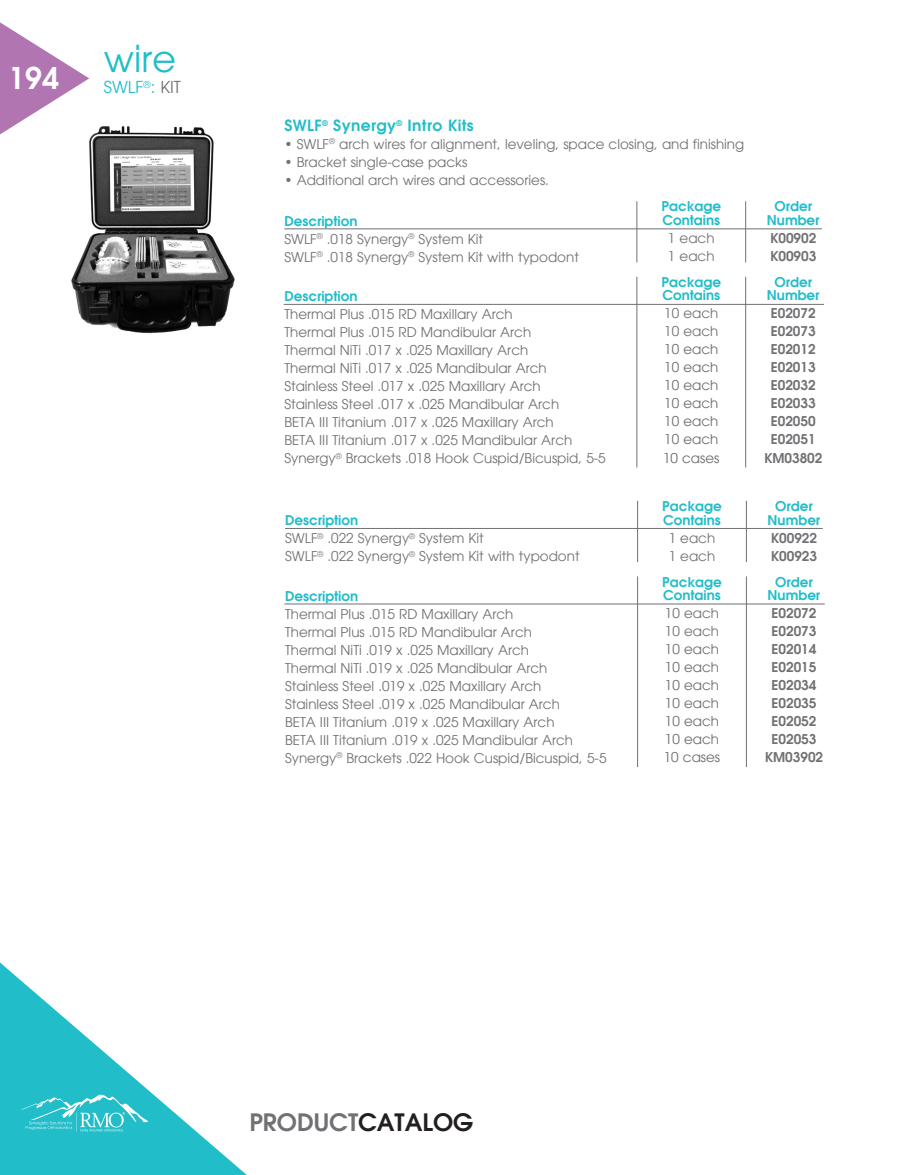
<style>
.page{position:relative;width:905px;height:1175px;background:#fff}
.page>*{position:absolute;margin:0;border:0;box-sizing:border-box;transform-origin:0 0}
.t1{font:36.3px "Avant Garde";color:#21bdc9}
.t2{font:600 30px "Avant Garde";color:#fff}
.t3{font:600 24px "Avant Garde";color:#717074}
.corner_subtext{font:16.5px "Avant Garde";color:#21bdc9}
.product_headers{font:600 15.45px "Avant Garde";letter-spacing:.025em;color:#21bdc9}
.bullet_1{font:13.5px "Avant Garde";color:#717074}
.order__-pkg_cont_lin{font:600 13.5px/13.5px "Avant Garde";color:#21bdc9}
.order__-pkg_cont_lin-2{font:600 13.5px "Avant Garde";color:#717074}
.order__-pkg_cont_lin-3{font:13.5px "Avant Garde";color:#6c6d70}
.s1{color:#717074}
.s2{color:#231f20}
</style>
<div class="page">
<svg style="left:0;top:962px;width:246px;height:212px"></svg>
<svg style="left:21px;top:1094px;width:127px;height:38px;background:#43c7d1"></svg>
<svg style="left:0;top:22px;width:89px;height:113px"></svg>
<hr style="left:284px;top:304px;width:540px;height:1px;background:#717074">
<hr style="left:745px;top:277px;width:1px;height:190px;background:#717074">
<hr style="left:636px;top:277px;width:1px;height:190px;background:#717074">
<hr style="left:284px;top:229px;width:538px;height:1px;background:#717074">
<hr style="left:745px;top:201px;width:1px;height:61px;background:#717074">
<hr style="left:636px;top:201px;width:1px;height:61px;background:#717074">
<hr style="left:284px;top:603px;width:540px;height:1px;background:#717074">
<hr style="left:746px;top:576px;width:1px;height:191px;background:#717074">
<hr style="left:637px;top:576px;width:1px;height:191px;background:#717074">
<hr style="left:285px;top:528px;width:537px;height:1px;background:#717074">
<hr style="left:746px;top:501px;width:1px;height:61px;background:#717074">
<hr style="left:637px;top:501px;width:1px;height:61px;background:#717074">
<img style="left:66px;top:121px;width:169px;height:213px">
<h2 class="t2" style="left:8px;top:58px;width:52px">194</h2>
<h1 class="t1" style="left:104px;top:37px;width:74px">wire</h1>
<p class="corner_subtext" style="left:104px;top:78px;width:78px">SWLF<sup>®</sup>: <span class="s1">KIT</span></p>
<p class="product_headers" style="left:284px;top:115px;width:191px">SWLF<sup>®</sup> Synergy<sup>®</sup> Intro Kits</p>
<p class="bullet_1" style="left:284px;top:136px;width:461px">• SWLF<sup>®</sup> arch wires for alignment, leveling, space closing, and finishing</p>
<p class="bullet_1" style="left:284px;top:154px;width:184px">• Bracket single-case packs</p>
<p class="bullet_1" style="left:284px;top:172px;width:266px">• Additional arch wires and accessories.</p>
<p class="order__-pkg_cont_lin" style="left:284px;top:214px;width:75px">Description</p>
<p class="bullet_1" style="left:284px;top:231px;width:200px">SWLF<sup>®</sup> .018 Synergy<sup>®</sup> System Kit</p>
<p class="bullet_1" style="left:284px;top:249px;width:296px">SWLF<sup>®</sup> .018 Synergy<sup>®</sup> System Kit with typodont</p>
<p class="order__-pkg_cont_lin" style="left:284px;top:289px;width:75px">Description</p>
<p class="bullet_1" style="left:284px;top:306px;width:230px">Thermal Plus .015 RD Maxillary Arch</p>
<p class="bullet_1" style="left:284px;top:324px;width:248px">Thermal Plus .015 RD Mandibular Arch</p>
<p class="bullet_1" style="left:284px;top:342px;width:245px">Thermal NiTi .017 x .025 Maxillary Arch</p>
<p class="bullet_1" style="left:284px;top:360px;width:264px">Thermal NiTi .017 x .025 Mandibular Arch</p>
<p class="bullet_1" style="left:284px;top:378px;width:258px">Stainless Steel .017 x .025 Maxillary Arch</p>
<p class="bullet_1" style="left:284px;top:396px;width:276px">Stainless Steel .017 x .025 Mandibular Arch</p>
<p class="bullet_1" style="left:284px;top:414px;width:271px">BETA III Titanium .017 x .025 Maxillary Arch</p>
<p class="bullet_1" style="left:284px;top:432px;width:289px">BETA III Titanium .017 x .025 Mandibular Arch</p>
<p class="bullet_1" style="left:284px;top:450px;width:323px">Synergy<sup>®</sup> Brackets .018 Hook Cuspid/Bicuspid, 5-5</p>
<p class="order__-pkg_cont_lin" style="left:285px;top:513px;width:75px">Description</p>
<p class="bullet_1" style="left:285px;top:530px;width:200px">SWLF<sup>®</sup> .022 Synergy<sup>®</sup> System Kit</p>
<p class="bullet_1" style="left:285px;top:548px;width:296px">SWLF<sup>®</sup> .022 Synergy<sup>®</sup> System Kit with typodont</p>
<p class="order__-pkg_cont_lin" style="left:285px;top:589px;width:75px">Description</p>
<p class="bullet_1" style="left:285px;top:606px;width:230px">Thermal Plus .015 RD Maxillary Arch</p>
<p class="bullet_1" style="left:285px;top:624px;width:248px">Thermal Plus .015 RD Mandibular Arch</p>
<p class="bullet_1" style="left:285px;top:642px;width:245px">Thermal NiTi .019 x .025 Maxillary Arch</p>
<p class="bullet_1" style="left:285px;top:660px;width:264px">Thermal NiTi .019 x .025 Mandibular Arch</p>
<p class="bullet_1" style="left:285px;top:678px;width:258px">Stainless Steel .019 x .025 Maxillary Arch</p>
<p class="bullet_1" style="left:285px;top:696px;width:276px">Stainless Steel .019 x .025 Mandibular Arch</p>
<p class="bullet_1" style="left:285px;top:714px;width:271px">BETA III Titanium .019 x .025 Maxillary Arch</p>
<p class="bullet_1" style="left:285px;top:732px;width:289px">BETA III Titanium .019 x .025 Mandibular Arch</p>
<p class="bullet_1" style="left:285px;top:750px;width:323px">Synergy<sup>®</sup> Brackets .022 Hook Cuspid/Bicuspid, 5-5</p>
<p class="order__-pkg_cont_lin" style="left:661px;top:199px;width:61px">Package<br>Contains</p>
<p class="bullet_1" style="left:668px;top:230px;width:48px">1 each</p>
<p class="bullet_1" style="left:668px;top:248px;width:48px">1 each</p>
<p class="order__-pkg_cont_lin" style="left:661px;top:275px;width:61px">Package<br>Contains</p>
<p class="bullet_1" style="left:664px;top:305px;width:56px">10 each</p>
<p class="bullet_1" style="left:664px;top:323px;width:56px">10 each</p>
<p class="order__-pkg_cont_lin-3" style="left:664px;top:341px;width:56px">10 each</p>
<p class="order__-pkg_cont_lin-3" style="left:664px;top:359px;width:56px">10 each</p>
<p class="order__-pkg_cont_lin-3" style="left:664px;top:377px;width:56px">10 each</p>
<p class="order__-pkg_cont_lin-3" style="left:664px;top:395px;width:56px">10 each</p>
<p class="order__-pkg_cont_lin-3" style="left:664px;top:413px;width:56px">10 each</p>
<p class="order__-pkg_cont_lin-3" style="left:664px;top:431px;width:56px">10 each</p>
<p class="order__-pkg_cont_lin-3" style="left:663px;top:449px;width:58px">10 cases</p>
<p class="order__-pkg_cont_lin" style="left:662px;top:499px;width:61px">Package<br>Contains</p>
<p class="bullet_1" style="left:668px;top:529px;width:48px">1 each</p>
<p class="bullet_1" style="left:668px;top:547px;width:48px">1 each</p>
<p class="order__-pkg_cont_lin" style="left:662px;top:574px;width:61px">Package<br>Contains</p>
<p class="bullet_1" style="left:665px;top:605px;width:56px">10 each</p>
<p class="bullet_1" style="left:665px;top:623px;width:56px">10 each</p>
<p class="order__-pkg_cont_lin-3" style="left:665px;top:641px;width:56px">10 each</p>
<p class="order__-pkg_cont_lin-3" style="left:665px;top:659px;width:56px">10 each</p>
<p class="order__-pkg_cont_lin-3" style="left:665px;top:677px;width:56px">10 each</p>
<p class="order__-pkg_cont_lin-3" style="left:665px;top:695px;width:56px">10 each</p>
<p class="order__-pkg_cont_lin-3" style="left:665px;top:713px;width:56px">10 each</p>
<p class="order__-pkg_cont_lin-3" style="left:665px;top:731px;width:56px">10 each</p>
<p class="order__-pkg_cont_lin-3" style="left:663px;top:749px;width:58px">10 cases</p>
<p class="order__-pkg_cont_lin" style="left:766px;top:199px;width:54px;text-align:center">Order<br>Number</p>
<p class="order__-pkg_cont_lin-2" style="left:770px;top:229px;width:48px">K00902</p>
<p class="order__-pkg_cont_lin-2" style="left:770px;top:247px;width:48px">K00903</p>
<p class="order__-pkg_cont_lin" style="left:766px;top:275px;width:54px;text-align:center">Order<br>Number</p>
<p class="order__-pkg_cont_lin-2" style="left:770px;top:304px;width:46px">E02072</p>
<p class="order__-pkg_cont_lin-2" style="left:770px;top:322px;width:46px">E02073</p>
<p class="order__-pkg_cont_lin-2" style="left:770px;top:340px;width:46px">E02012</p>
<p class="order__-pkg_cont_lin-2" style="left:770px;top:358px;width:46px">E02013</p>
<p class="order__-pkg_cont_lin-2" style="left:770px;top:376px;width:46px">E02032</p>
<p class="order__-pkg_cont_lin-2" style="left:770px;top:394px;width:46px">E02033</p>
<p class="order__-pkg_cont_lin-2" style="left:770px;top:412px;width:46px">E02050</p>
<p class="order__-pkg_cont_lin-2" style="left:770px;top:430px;width:46px">E02051</p>
<p class="order__-pkg_cont_lin-2" style="left:764px;top:448px;width:60px">KM03802</p>
<p class="order__-pkg_cont_lin" style="left:767px;top:499px;width:54px;text-align:center">Order<br>Number</p>
<p class="order__-pkg_cont_lin-2" style="left:770px;top:528px;width:48px">K00922</p>
<p class="order__-pkg_cont_lin-2" style="left:770px;top:546px;width:48px">K00923</p>
<p class="order__-pkg_cont_lin" style="left:767px;top:574px;width:54px;text-align:center">Order<br>Number</p>
<p class="order__-pkg_cont_lin-2" style="left:771px;top:604px;width:46px">E02072</p>
<p class="order__-pkg_cont_lin-2" style="left:771px;top:622px;width:46px">E02073</p>
<p class="order__-pkg_cont_lin-2" style="left:771px;top:640px;width:46px">E02014</p>
<p class="order__-pkg_cont_lin-2" style="left:771px;top:658px;width:46px">E02015</p>
<p class="order__-pkg_cont_lin-2" style="left:771px;top:676px;width:46px">E02034</p>
<p class="order__-pkg_cont_lin-2" style="left:771px;top:694px;width:46px">E02035</p>
<p class="order__-pkg_cont_lin-2" style="left:771px;top:712px;width:46px">E02052</p>
<p class="order__-pkg_cont_lin-2" style="left:771px;top:730px;width:46px">E02053</p>
<p class="order__-pkg_cont_lin-2" style="left:764px;top:748px;width:60px">KM03902</p>
<h3 class="t3" style="left:249px;top:1106px;width:225px">PRODUCT<span class="s2">CATALOG</span></h3>
</div>
